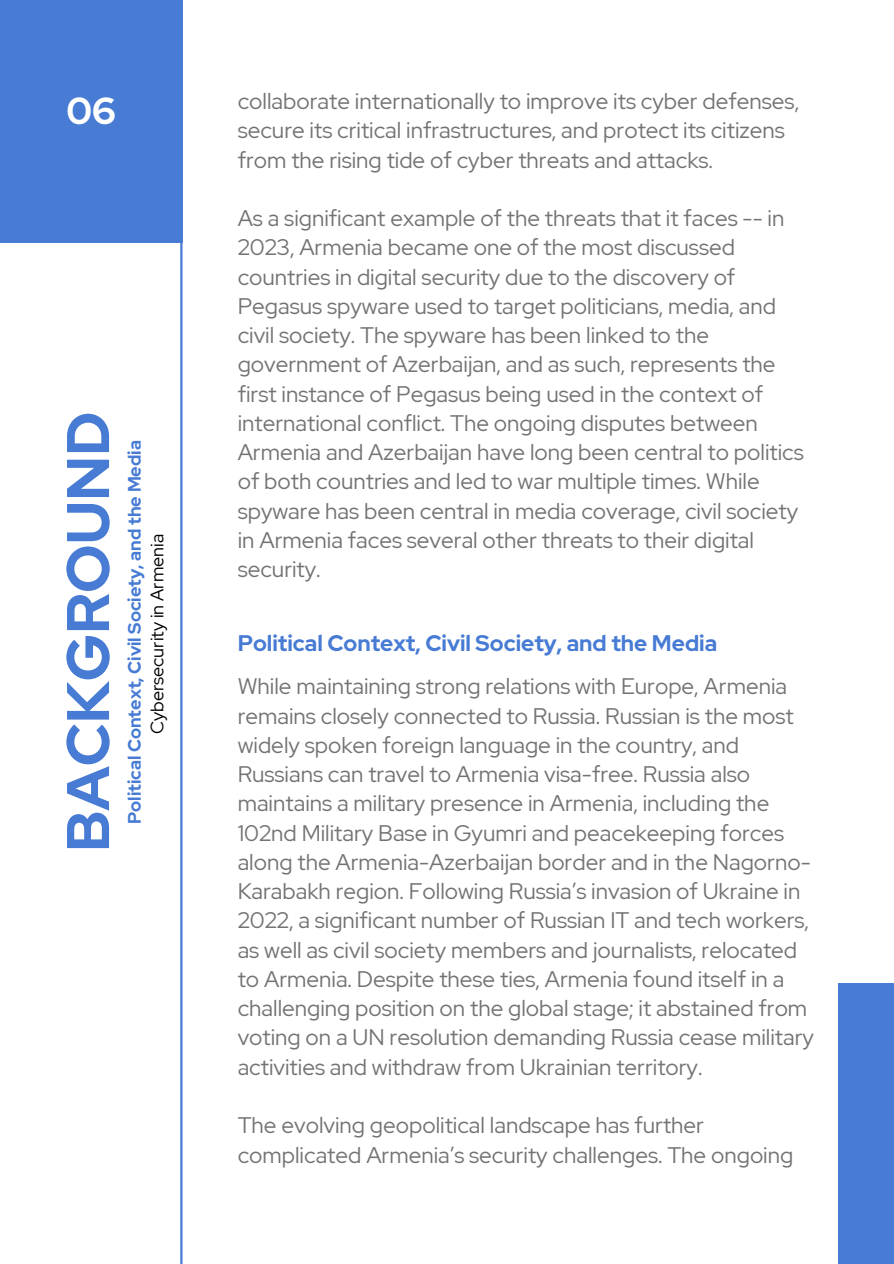
<style>
.page{position:relative;width:894px;height:1264px;background:#fff}
.page>*{position:absolute;margin:0;border:0;box-sizing:border-box;transform-origin:0 0}
.t1{font:700 60px "Red Hat Display";color:#477bd4}
.t2{font:700 37.5px "Red Hat Display";color:#fff}
.t3{font:22.5px/29.2px "Red Hat Display";color:#737373}
.t4{font:700 22.5px "Red Hat Display";color:#477bd4}
.t5{font:700 18px "Red Hat Display";color:#477bd4}
.t6{font:18px "Red Hat Display";color:#000}
</style>
<div class="page">
<div style="left:0;top:0;width:182px;height:242px;background:#477bd4"></div>
<div style="left:837px;top:983px;width:56px;height:280px;background:#477bd4"></div>
<hr style="left:180px;top:242px;width:2px;height:1021px;background:#477bd4">
<h3 class="t2" style="left:67px;top:86px;width:51px">06</h3>
<p class="t1" style="left:48px;top:851px;width:442px;rotate:-90deg">BACKGROUND</p>
<h3 class="t5" style="left:122px;top:824px;width:385px;rotate:-90deg">Political Context, Civil Society, and the Media</h3>
<h3 class="t6" style="left:145px;top:734px;width:202px;rotate:-90deg">Cybersecurity in Armenia</h3>
<p class="t3" style="left:238px;top:86px;width:562px">collaborate internationally to improve its cyber defenses, secure its critical infrastructures, and protect its citizens from the rising tide of cyber threats and attacks.</p>
<h1 class="t3" style="left:238px;top:203px;width:567px">As a significant example of the threats that it faces -- in 2023, Armenia became one of the most discussed countries in digital security due to the discovery of Pegasus spyware used to target politicians, media, and civil society. The spyware has been linked to the government of Azerbaijan, and as such, represents the first instance of Pegasus being used in the context of international conflict. The ongoing disputes between Armenia and Azerbaijan have long been central to politics of both countries and led to war multiple times. While spyware has been central in media coverage, civil society in Armenia faces several other threats to their digital security.</h1>
<h3 class="t4" style="left:238px;top:628px;width:481px">Political Context, Civil Society, and the Media</h3>
<p class="t3" style="left:238px;top:671px;width:577px">While maintaining strong relations with Europe, Armenia remains closely connected to Russia. Russian is the most widely spoken foreign language in the country, and Russians can travel to Armenia visa-free. Russia also maintains a military presence in Armenia, including the 102nd Military Base in Gyumri and peacekeeping forces along the Armenia-Azerbaijan border and in the Nagorno-Karabakh region. Following Russia’s invasion of Ukraine in 2022, a significant number of Russian IT and tech workers, as well as civil society members and journalists, relocated to Armenia. Despite these ties, Armenia found itself in a challenging position on the global stage; it abstained from voting on a UN resolution demanding Russia cease military activities and withdraw from Ukrainian territory.</p>
<p class="t3" style="left:238px;top:1110px;width:557px">The evolving geopolitical landscape has further complicated Armenia’s security challenges. The ongoing</p>
</div>
